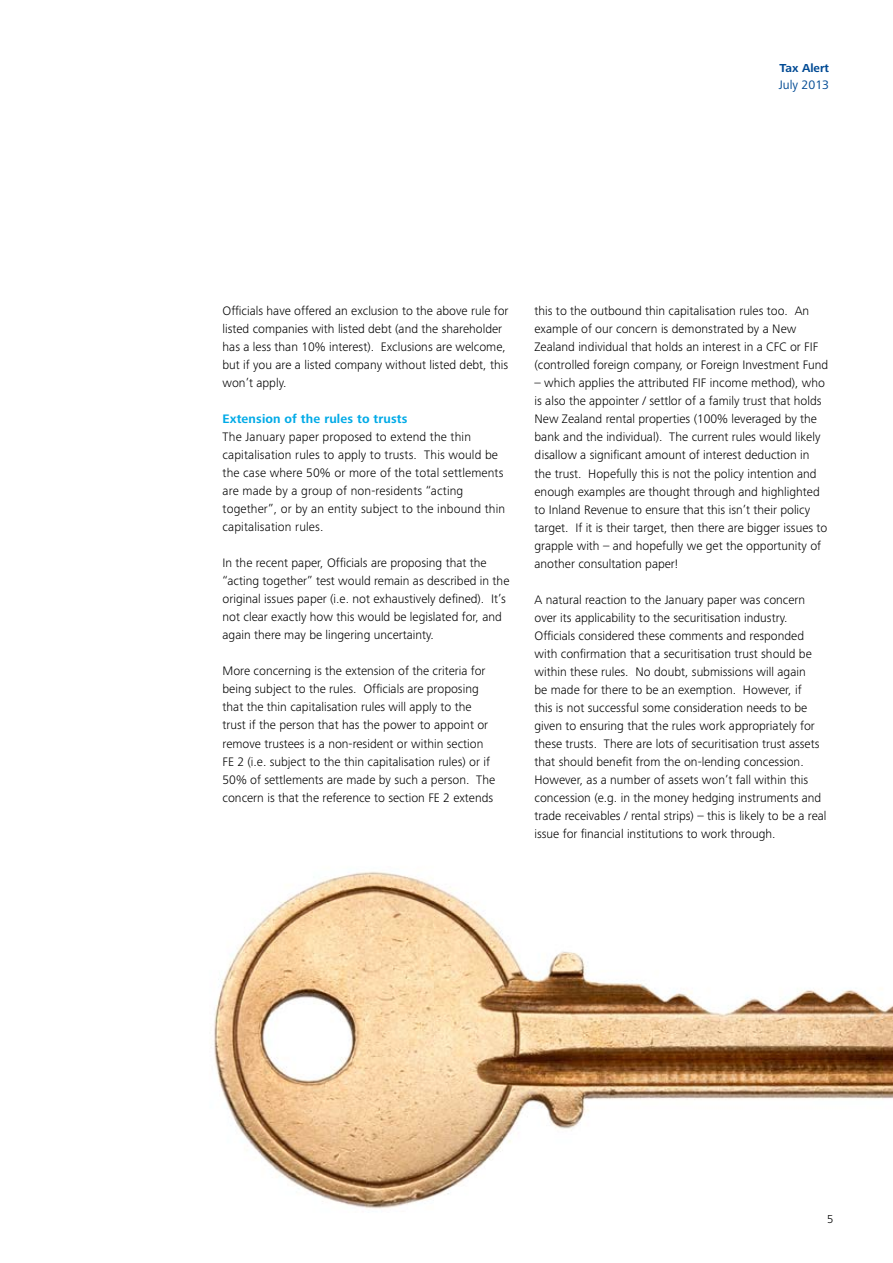
<style>
.page{position:relative;width:893px;height:1263px;background:#fff}
.page>*{position:absolute;margin:0;border:0;box-sizing:border-box;transform-origin:0 0}
.t1{font:300 12.75px/18px "Frutiger Next Pro";color:#000}
.t2{font:700 12.75px "Frutiger Next Pro";letter-spacing:.01em;color:#00aae7}
.t3{font:12.75px "Frutiger Next Pro";color:#004a94}
.t4{font:700 12px "Frutiger Next Pro";color:#004a94}
.t5{font:300 12px "Frutiger Next Pro";color:#000}
</style>
<div class="page">
<img style="left:214px;top:871px;width:679px;height:338px">
<p class="t4" style="left:779px;top:62px;width:51px">Tax Alert</p>
<p class="t3" style="left:779px;top:77px;width:52px">July 2013</p>
<p class="t1" style="left:223px;top:302px;width:288px">Officials have offered an exclusion to the above rule for listed companies with listed debt (and the shareholder has a less than 10% interest). Exclusions are welcome, but if you are a listed company without listed debt, this won’t apply.</p>
<p class="t2" style="left:223px;top:412px;width:187px">Extension of the rules to trusts</p>
<p class="t1" style="left:223px;top:428px;width:284px">The January paper proposed to extend the thin capitalisation rules to apply to trusts. This would be the case where 50% or more of the total settlements are made by a group of non-residents “acting together”, or by an entity subject to the inbound thin capitalisation rules.</p>
<p class="t1" style="left:223px;top:554px;width:288px">In the recent paper, Officials are proposing that the “acting together” test would remain as described in the original issues paper (i.e. not exhaustively defined). It’s not clear exactly how this would be legislated for, and again there may be lingering uncertainty.</p>
<p class="t1" style="left:223px;top:662px;width:274px">More concerning is the extension of the criteria for being subject to the rules. Officials are proposing that the thin capitalisation rules will apply to the trust if the person that has the power to appoint or remove trustees is a non-resident or within section FE 2 (i.e. subject to the thin capitalisation rules) or if 50% of settlements are made by such a person. The concern is that the reference to section FE 2 extends</p>
<p class="t1" style="left:534px;top:302px;width:295px">this to the outbound thin capitalisation rules too. An example of our concern is demonstrated by a New Zealand individual that holds an interest in a CFC or FIF (controlled foreign company, or Foreign Investment Fund</p>
<p class="t1" style="left:534px;top:374px;width:294px">– which applies the attributed FIF income method), who is also the appointer / settlor of a family trust that holds New Zealand rental properties (100% leveraged by the bank and the individual). The current rules would likely disallow a significant amount of interest deduction in the trust. Hopefully this is not the policy intention and enough examples are thought through and highlighted to Inland Revenue to ensure that this isn’t their policy target. If it is their target, then there are bigger issues to grapple with – and hopefully we get the opportunity of another consultation paper!</p>
<p class="t1" style="left:534px;top:590px;width:294px">A natural reaction to the January paper was concern over its applicability to the securitisation industry.<br>Officials considered these comments and responded with confirmation that a securitisation trust should be within these rules. No doubt, submissions will again<br>be made for there to be an exemption. However, if<br>this is not successful some consideration needs to be given to ensuring that the rules work appropriately for these trusts. There are lots of securitisation trust assets that should benefit from the on-lending concession.<br>However, as a number of assets won’t fall within this concession (e.g. in the money hedging instruments and trade receivables / rental strips) – this is likely to be a real issue for financial institutions to work through.</p>
<p class="t5" style="left:827px;top:1212px;width:8px">5</p>
</div>
